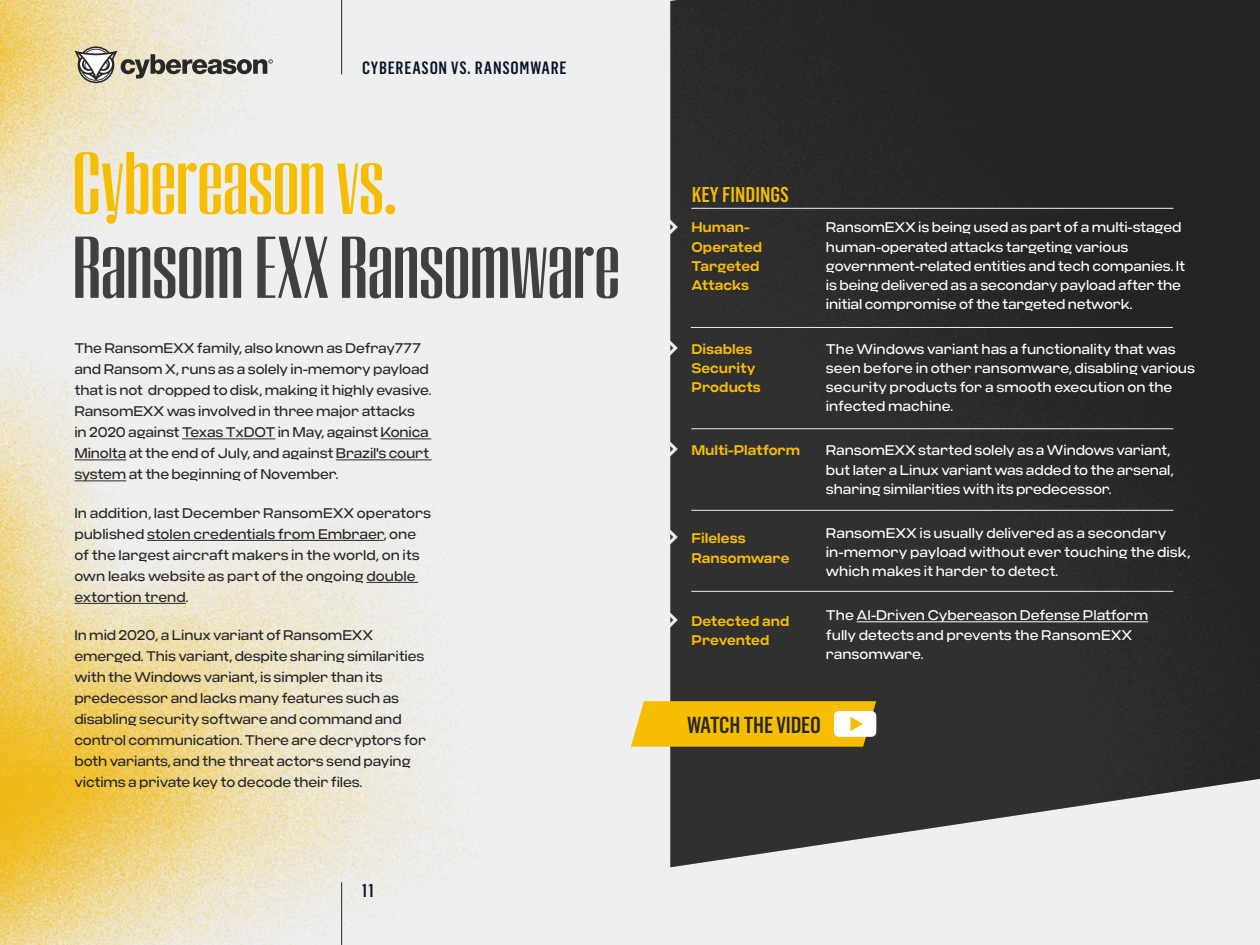
<style>
.page{position:relative;width:1260px;height:945px;background:#eeefef}
.page>*{position:absolute;margin:0;border:0;box-sizing:border-box;transform-origin:0 0}
.Headline{font:600 87.5px "Peristyle";letter-spacing:-.015em;color:#403f41}
.Headline-2{font:600 87.5px "Peristyle";letter-spacing:-.015em;color:#f6bd03}
.CALL_OUT_SUBHEAD_-_F{font:500 condensed 22.75px "Flama";letter-spacing:-.01em;color:#292829}
.CALL_OUT_SUBHEAD_-_F-2{font:500 condensed 21px "Flama";color:#f6bd03}
.t1{font:500 condensed 18.38px "Flama";color:#051427}
.t2{font:500 condensed 17.5px "Flama";letter-spacing:.04em;color:#051427}
.Body_Copy{font:14px/21px "Criteria CF";letter-spacing:-.01em;color:#292829}
.Body_Copy-2{font:14px/19.2px "Criteria CF";letter-spacing:-.01em;color:#fff}
.Body_Copy-3{font:600 14px/19.2px "Criteria CF";color:#f6bd03}
.s1{font-size:26.6px;color:#eeefef}
</style>
<div class="page">
<img style="left:0;top:0;width:672px;height:945px">
<div style="left:670px;top:0;width:590px;height:867px;background:#2d2c2d"></div>
<hr style="left:182px;top:439px;width:93px;height:1px;background:#292829">
<hr style="left:381px;top:439px;width:50px;height:1px;background:#292829">
<hr style="left:74px;top:460px;width:52px;height:1px;background:#292829">
<hr style="left:336px;top:460px;width:96px;height:1px;background:#292829">
<hr style="left:74px;top:481px;width:52px;height:1px;background:#292829">
<hr style="left:147px;top:540px;width:236px;height:1px;background:#292829">
<hr style="left:366px;top:582px;width:52px;height:1px;background:#292829">
<hr style="left:74px;top:603px;width:112px;height:1px;background:#292829">
<hr style="left:857px;top:621px;width:291px;height:1px;background:#fff">
<hr style="left:691px;top:208px;width:482px;height:1px;background:#ededee">
<hr style="left:691px;top:327px;width:482px;height:1px;background:#ededee">
<hr style="left:691px;top:428px;width:482px;height:1px;background:#ededee">
<hr style="left:691px;top:510px;width:482px;height:1px;background:#ededee">
<hr style="left:691px;top:591px;width:482px;height:1px;background:#ededee">
<svg style="left:631px;top:701px;width:245px;height:46px;background:#f2c120"></svg>
<hr style="left:341px;top:882px;width:1px;height:63px;background:#292829">
<hr style="left:341px;top:0;width:1px;height:74px;background:#292829">
<svg style="left:74px;top:46px;width:199px;height:37px"></svg>
<p class="t2" style="left:362px;top:58px;width:206px">CYBEREASON VS. RANSOMWARE</p>
<p class="Headline-2" style="left:72px;top:131px;width:326px">Cybereason vs.</p>
<p class="Headline" style="left:72px;top:215px;width:550px">Ransom EXX Ransomware</p>
<p class="Body_Copy" style="left:74px;top:338px;width:358px">The RansomEXX family, also known as Defray777 and Ransom X, runs as a solely in-memory payload that is not dropped to disk, making it highly evasive.<br>RansomEXX was involved in three major attacks<br>in 2020 against Texas TxDOT in May, against Konica Minolta at the end of July, and against Brazil's court system at the beginning of November.</p>
<p class="Body_Copy" style="left:74px;top:503px;width:358px">In addition, last December RansomEXX operators published stolen credentials from Embraer, one of the largest aircraft makers in the world, on its own leaks website as part of the ongoing double extortion trend.</p>
<p class="Body_Copy" style="left:74px;top:625px;width:353px">In mid 2020, a Linux variant of RansomEXX emerged. This variant, despite sharing similarities with the Windows variant, is simpler than its predecessor and lacks many features such as disabling security software and command and control communication. There are decryptors for both variants, and the threat actors send paying victims a private key to decode their files.</p>
<h3 class="t1" style="left:362px;top:880px;width:13px">11</h3>
<p class="CALL_OUT_SUBHEAD_-_F-2" style="left:692px;top:183px;width:99px">KEY FINDINGS</p>
<p class="Body_Copy-3" style="left:691px;top:218px;width:72px;text-indent:-30px"><span class="s1">◊</span> Human-<br>Operated<br>Targeted<br>Attacks</p>
<p class="Body_Copy-3" style="left:691px;top:339px;width:71px;text-indent:-30px"><span class="s1">◊</span> Disables<br>Security<br>Products</p>
<p class="Body_Copy-3" style="left:662px;top:441px;width:140px"><span class="s1">◊</span> Multi-Platform</p>
<p class="Body_Copy-3" style="left:691px;top:529px;width:100px;text-indent:-30px"><span class="s1">◊</span> Fileless<br>Ransomware</p>
<p class="Body_Copy-3" style="left:691px;top:612px;width:100px;text-indent:-30px"><span class="s1">◊</span> Detected and<br>Prevented</p>
<p class="Body_Copy-2" style="left:826px;top:218px;width:361px">RansomEXX is being used as part of a multi-staged human-operated attacks targeting various government-related entities and tech companies. It is being delivered as a secondary payload after the initial compromise of the targeted network.</p>
<p class="Body_Copy-2" style="left:826px;top:339px;width:371px">The Windows variant has a functionality that was seen before in other ransomware, disabling various security products for a smooth execution on the infected machine.</p>
<p class="Body_Copy-2" style="left:826px;top:441px;width:349px">RansomEXX started solely as a Windows variant, but later a Linux variant was added to the arsenal, sharing similarities with its predecessor.</p>
<p class="Body_Copy-2" style="left:826px;top:524px;width:366px">RansomEXX is usually delivered as a secondary in-memory payload without ever touching the disk, which makes it harder to detect.</p>
<p class="Body_Copy-2" style="left:826px;top:606px;width:324px">The AI-Driven Cybereason Defense Platform fully detects and prevents the RansomEXX ransomware.</p>
<p class="CALL_OUT_SUBHEAD_-_F" style="left:687px;top:712px;width:135px">WATCH THE VIDEO</p>
</div>
